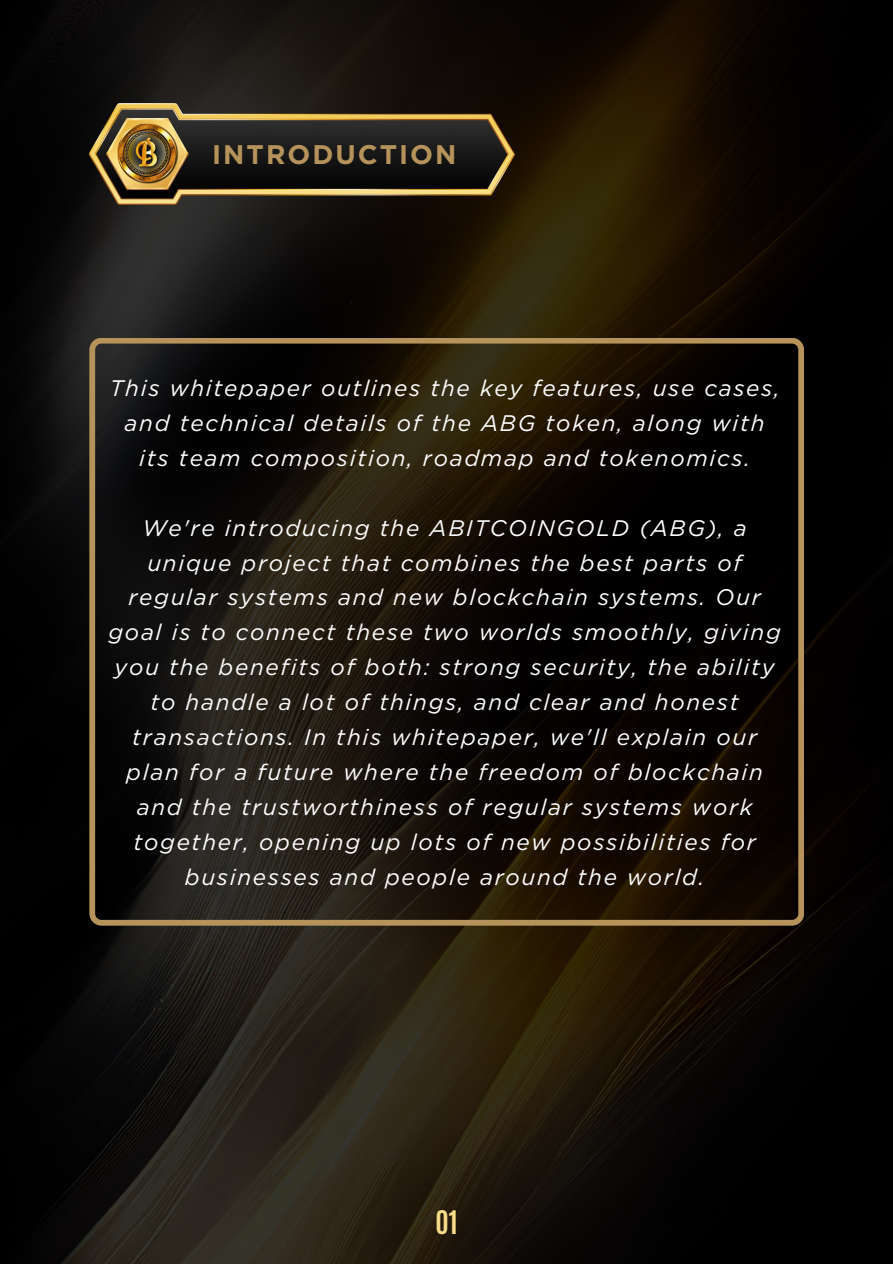
<style>
.page{position:relative;width:893px;height:1264px;background:#fff}
.page>*{position:absolute;margin:0;border:0;box-sizing:border-box;transform-origin:0 0}
.t1{font:700 27.15px "Antonio";color:#f7db88}
.t2{font:700 26.85px "Gotham";letter-spacing:.075em;color:#b5935b}
.t3{font:italic 22.5px/34.8px "Gotham";letter-spacing:.075em;color:#fefefe;text-align:center}
</style>
<div class="page">
<img style="left:0;top:0;width:892px;height:1263px">
<img style="left:89px;top:104px;width:426px;height:101px">
<svg style="left:89px;top:338px;width:715px;height:587px;background:#17120a"></svg>
<img style="left:114px;top:116px;width:72px;height:72px">
<p class="t2" style="left:212px;top:138px;width:246px">INTRODUCTION</p>
<p class="t3" style="left:110px;top:370px;width:671px">This whitepaper outlines the key features, use cases, and technical details of the ABG token, along with its team composition, roadmap and tokenomics.</p>
<p class="t3" style="left:108px;top:510px;width:674px">We're introducing the ABITCOINGOLD (ABG), a unique project that combines the best parts of regular systems and new blockchain systems. Our goal is to connect these two worlds smoothly, giving you the benefits of both: strong security, the ability to handle a lot of things, and clear and honest transactions. In this whitepaper, we'll explain our plan for a future where the freedom of blockchain and the trustworthiness of regular systems work together, opening up lots of new possibilities for businesses and people around the world.</p>
<p class="t1" style="left:435px;top:1203px;width:24px">01</p>
</div>
